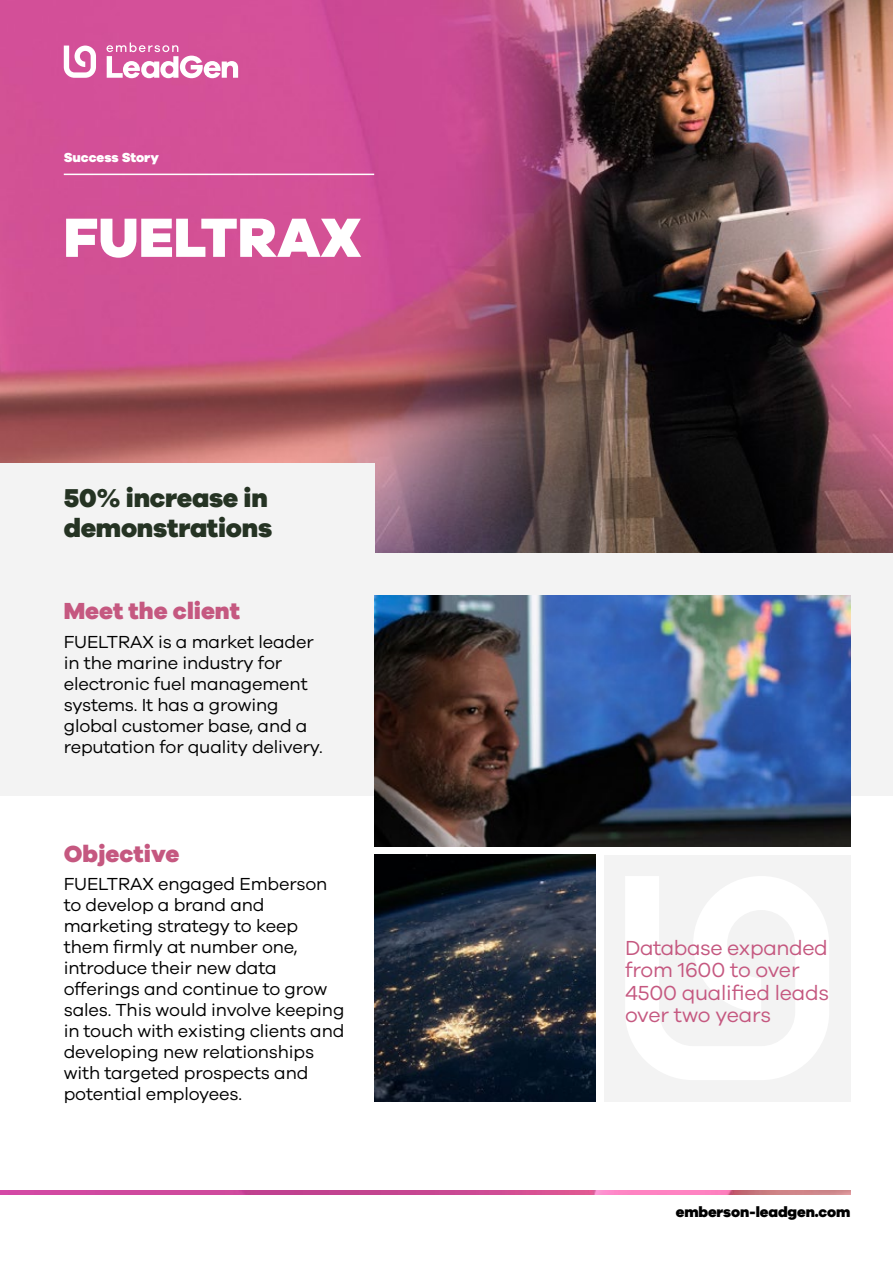
<style>
.page{position:relative;width:893px;height:1263px;background:#fff}
.page>*{position:absolute;margin:0;border:0;box-sizing:border-box;transform-origin:0 0}
.t1{font:800 57px "Galano Grotesque";color:#fff}
.t2{font:800 26.7px/30px "Galano Grotesque";letter-spacing:-.01em;color:#253323}
.t3{font:800 24px "Galano Grotesque";color:#c55880}
.t4{font:21px/22.5px "Galano Grotesque";letter-spacing:-.015em;color:#c55880}
.t5{font:18px/21px "Galano Grotesque";letter-spacing:-.01em;color:#000}
.t6{font:800 15px "Galano Grotesque";letter-spacing:-.01em;color:#000}
.t7{font:800 13.5px "Galano Grotesque";color:#fff}
</style>
<div class="page">
<div style="left:0;top:553px;width:893px;height:242px;background:#f3f3f3"></div>
<img style="left:0;top:0;width:893px;height:553px">
<hr style="left:64px;top:174px;width:310px;height:1px;background:#fff">
<div style="left:0;top:463px;width:374px;height:94px;background:#f3f3f3"></div>
<img style="left:374px;top:595px;width:476px;height:251px">
<img style="left:0;top:1191px;width:850px;height:4px">
<img style="left:374px;top:855px;width:221px;height:246px">
<svg style="left:64px;top:46px;width:32px;height:32px"></svg>
<svg style="left:107px;top:43px;width:131px;height:35px"></svg>
<div style="left:604px;top:855px;width:246px;height:246px;background:#f3f3f3"></div>
<svg style="left:626px;top:876px;width:203px;height:204px"></svg>
<p class="t7" style="left:64px;top:149px;width:97px">Success Story</p>
<h1 class="t1" style="left:64px;top:201px;width:299px">FUELTRAX</h1>
<h2 class="t2" style="left:64px;top:482px;width:210px">50% increase in demonstrations</h2>
<h3 class="t3" style="left:64px;top:596px;width:178px">Meet the client</h3>
<p class="t5" style="left:64px;top:631px;width:261px">FUELTRAX is a market leader in the marine industry for electronic fuel management systems. It has a growing global customer base, and a reputation for quality delivery.</p>
<h3 class="t3" style="left:64px;top:838px;width:117px">Objective</h3>
<p class="t5" style="left:64px;top:873px;width:282px">FUELTRAX engaged Emberson to develop a brand and marketing strategy to keep them firmly at number one, introduce their new data offerings and continue to grow sales. This would involve keeping in touch with existing clients and developing new relationships with targeted prospects and potential employees.</p>
<p class="t4" style="left:625px;top:936px;width:206px">Database expanded from 1600 to over<br>4500 qualified leads over two years</p>
<p class="t6" style="left:676px;top:1203px;width:176px">emberson-leadgen.com</p>
</div>
